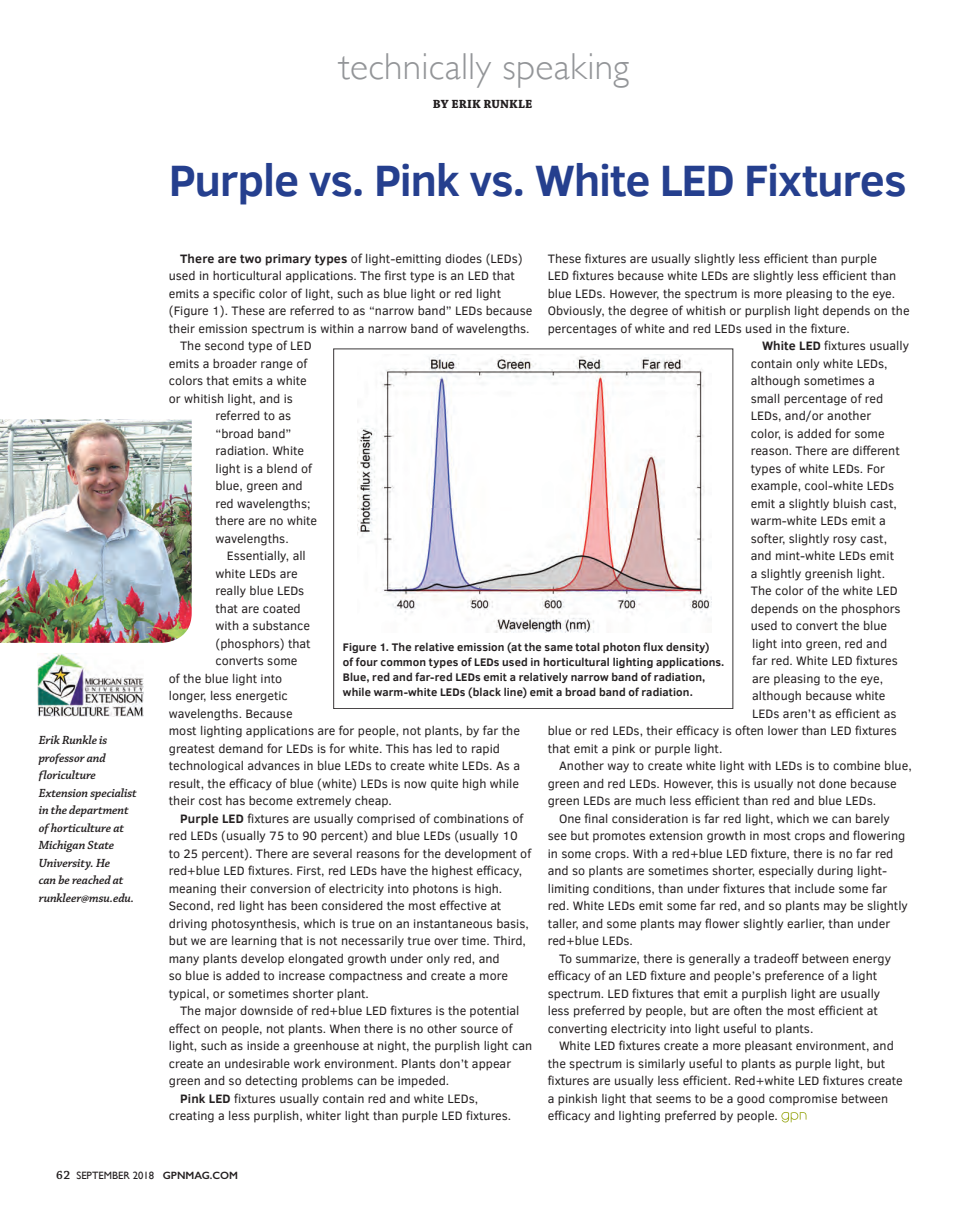
<style>
.page{position:relative;width:968px;height:1215px;background:#fff}
.page>*{position:absolute;margin:0;border:0;box-sizing:border-box;transform-origin:0 0}
.t1{font:700 45px "Clear Sans";letter-spacing:-.025em;color:#253f8e}
.t2{font:300 37.5px "Gill Sans";letter-spacing:.005em;color:#939598}
.Body_GPN_2018{font:12.5px/17.5px "Clear Sans";color:#231f20}
.Author_Bio{font:italic 600 12.5px/17.5px "Chaparral Pro";letter-spacing:-.01em;color:#231f20}
.Byline{font:700 12.5px "Chaparral Pro";letter-spacing:.01em;color:#231f20}
.Captions_2018{font:700 11.25px/15px "Clear Sans";letter-spacing:.01em;color:#231f20}
.t3{font:10.62px "Gill Sans";color:#231f20}
.s1{font-weight:700}
.s2{font-family:"Chaparral Pro";font-weight:600;font-size:12.5px}
.s3{font-weight:600}
</style>
<div class="page">
<img style="left:0;top:419px;width:192px;height:224px">
<img style="left:37px;top:654px;width:107px;height:63px">
<svg style="left:781px;top:1112px;width:25px;height:10px"></svg>
<img style="left:358px;top:355px;width:353px;height:278px">
<div style="left:333px;top:349px;width:400px;height:360px;border:1px solid #231f20"></div>
<p class="t2" style="left:339px;top:37px;width:292px">technically speaking</p>
<p class="Byline" style="left:433px;top:96px;width:101px">BY ERIK RUNKLE</p>
<p class="Author_Bio" style="left:39px;top:732px;width:100px">Erik Runkle is professor and floriculture<br>Extension specialist in the department of horticulture at<br>Michigan State<br>University. He<br>can be reached at runkleer@msu.edu.</p>
<p class="t1" style="left:169px;top:148px;width:739px">Purple vs. Pink vs. White LED Fixtures</p>
<p class="Body_GPN_2018" style="left:547px;top:249px;width:363px">These fixtures are usually slightly less efficient than purple<br>LED fixtures because white LEDs are slightly less efficient than blue LEDs. However, the spectrum is more pleasing to the eye.<br>Obviously, the degree of whitish or purplish light depends on the percentages of white and red LEDs used in the fixture.</p>
<p class="Body_GPN_2018" style="left:762px;top:337px;width:149px"><span class="s1">White LED</span> fixtures usually</p>
<p class="Body_GPN_2018" style="left:750px;top:354px;width:138px">contain only white LEDs,</p>
<p class="Body_GPN_2018" style="left:750px;top:372px;width:126px">although sometimes a</p>
<p class="Body_GPN_2018" style="left:750px;top:389px;width:134px">small percentage of red</p>
<p class="Body_GPN_2018" style="left:750px;top:407px;width:122px">LEDs, and/or another</p>
<p class="Body_GPN_2018" style="left:750px;top:424px;width:135px">color, is added for some</p>
<p class="Body_GPN_2018" style="left:750px;top:442px;width:150px">reason. There are different</p>
<p class="Body_GPN_2018" style="left:750px;top:459px;width:136px">types of white LEDs. For</p>
<p class="Body_GPN_2018" style="left:750px;top:477px;width:145px">example, cool-white LEDs</p>
<p class="Body_GPN_2018" style="left:750px;top:494px;width:148px">emit a slightly bluish cast,</p>
<p class="Body_GPN_2018" style="left:750px;top:512px;width:137px">warm-white LEDs emit a</p>
<p class="Body_GPN_2018" style="left:750px;top:529px;width:138px">softer, slightly rosy cast,</p>
<p class="Body_GPN_2018" style="left:750px;top:547px;width:145px">and mint-white LEDs emit</p>
<p class="Body_GPN_2018" style="left:750px;top:564px;width:136px">a slightly greenish light.</p>
<p class="Body_GPN_2018" style="left:750px;top:582px;width:148px">The color of the white LED</p>
<p class="Body_GPN_2018" style="left:750px;top:599px;width:151px">depends on the phosphors</p>
<p class="Body_GPN_2018" style="left:750px;top:617px;width:138px">used to convert the blue</p>
<p class="Body_GPN_2018" style="left:752px;top:634px;width:136px">light into green, red and</p>
<p class="Body_GPN_2018" style="left:752px;top:652px;width:147px">far red. White LED fixtures</p>
<p class="Body_GPN_2018" style="left:752px;top:669px;width:132px">are pleasing to the eye,</p>
<p class="Body_GPN_2018" style="left:752px;top:687px;width:135px">although because white</p>
<p class="Body_GPN_2018" style="left:752px;top:704px;width:146px">LEDs aren’t as efficient as</p>
<p class="Body_GPN_2018" style="left:547px;top:722px;width:350px">blue or red LEDs, their efficacy is often lower than LED fixtures</p>
<p class="Body_GPN_2018" style="left:547px;top:739px;width:176px">that emit a pink or purple light.</p>
<p class="Body_GPN_2018" style="left:547px;top:757px;width:365px;text-indent:11px">Another way to create white light with LEDs is to combine blue, green and red LEDs. However, this is usually not done because green LEDs are much less efficient than red and blue LEDs.</p>
<p class="Body_GPN_2018" style="left:547px;top:809px;width:362px;text-indent:11px">One final consideration is far red light, which we can barely see but promotes extension growth in most crops and flowering in some crops. With a red+blue LED fixture, there is no far red and so plants are sometimes shorter, especially during light&shy;limiting conditions, than under fixtures that include some far red. White LEDs emit some far red, and so plants may be slightly taller, and some plants may flower slightly earlier, than under red+blue LEDs.</p>
<p class="Body_GPN_2018" style="left:548px;top:949px;width:345px;text-indent:11px">To summarize, there is generally a tradeoff between energy efficacy of an LED fixture and people’s preference of a light spectrum. LED fixtures that emit a purplish light are usually less preferred by people, but are often the most efficient at converting electricity into light useful to plants.</p>
<p class="Body_GPN_2018" style="left:548px;top:1037px;width:356px;text-indent:11px">White LED fixtures create a more pleasant environment, and the spectrum is similarly useful to plants as purple light, but fixtures are usually less efficient. Red+white LED fixtures create a pinkish light that seems to be a good compromise between efficacy and lighting preferred by people.</p>
<p class="Body_GPN_2018" style="left:169px;top:249px;width:365px;text-indent:11px"><span class="s1">There are two primary types</span> of light-emitting diodes (LEDs) used in horticultural applications. The first type is an LED that emits a specific color of light, such as blue light or red light (Figure 1). These are referred to as “narrow band” LEDs because their emission spectrum is within a narrow band of wavelengths.</p>
<p class="Body_GPN_2018" style="left:180px;top:337px;width:133px">The second type of LED</p>
<p class="Body_GPN_2018" style="left:169px;top:354px;width:140px">emits a broader range of</p>
<p class="Body_GPN_2018" style="left:169px;top:372px;width:140px">colors that emits a white</p>
<p class="Body_GPN_2018" style="left:169px;top:389px;width:126px">or whitish light, and is</p>
<p class="Body_GPN_2018" style="left:215px;top:407px;width:77px">referred to as</p>
<p class="Body_GPN_2018" style="left:215px;top:424px;width:77px">“broad band”</p>
<p class="Body_GPN_2018" style="left:215px;top:442px;width:90px">radiation. White</p>
<p class="Body_GPN_2018" style="left:215px;top:459px;width:98px">light is a blend of</p>
<p class="Body_GPN_2018" style="left:215px;top:477px;width:89px">blue, green and</p>
<p class="Body_GPN_2018" style="left:215px;top:494px;width:96px">red wavelengths;</p>
<p class="Body_GPN_2018" style="left:215px;top:512px;width:103px">there are no white</p>
<p class="Body_GPN_2018" style="left:215px;top:529px;width:75px">wavelengths.</p>
<p class="Body_GPN_2018" style="left:227px;top:547px;width:81px">Essentially, all</p>
<p class="Body_GPN_2018" style="left:215px;top:564px;width:84px">white LEDs are</p>
<p class="Body_GPN_2018" style="left:215px;top:582px;width:90px">really blue LEDs</p>
<p class="Body_GPN_2018" style="left:215px;top:599px;width:87px">that are coated</p>
<p class="Body_GPN_2018" style="left:215px;top:617px;width:96px">with a substance</p>
<p class="Body_GPN_2018" style="left:215px;top:634px;width:97px">(phosphors) that</p>
<p class="Body_GPN_2018" style="left:215px;top:652px;width:83px">converts some</p>
<p class="Body_GPN_2018" style="left:169px;top:669px;width:115px">of the blue light into</p>
<p class="Body_GPN_2018" style="left:169px;top:687px;width:121px">longer, less energetic</p>
<p class="Body_GPN_2018" style="left:169px;top:704px;width:125px">wavelengths. Because</p>
<p class="Body_GPN_2018" style="left:169px;top:722px;width:352px">most lighting applications are for people, not plants, by far the</p>
<p class="Body_GPN_2018" style="left:169px;top:739px;width:333px">greatest demand for LEDs is for white. This has led to rapid</p>
<p class="Body_GPN_2018" style="left:169px;top:757px;width:353px">technological advances in blue LEDs to create white LEDs. As a</p>
<p class="Body_GPN_2018" style="left:169px;top:774px;width:352px">result, the efficacy of blue (white) LEDs is now quite high while</p>
<p class="Body_GPN_2018" style="left:169px;top:792px;width:224px">their cost has become extremely cheap.</p>
<p class="Body_GPN_2018" style="left:169px;top:809px;width:364px;text-indent:11px"><span class="s1">Purple LED</span> fixtures are usually comprised of combinations of red LEDs (usually 75 to 90 percent) and blue LEDs (usually 10 to 25 percent). There are several reasons for the development of red+blue LED fixtures. First, red LEDs have the highest efficacy, meaning their conversion of electricity into photons is high.<br>Second, red light has been considered the most effective at driving photosynthesis, which is true on an instantaneous basis, but we are learning that is not necessarily true over time. Third, many plants develop elongated growth under only red, and<br>so blue is added to increase compactness and create a more typical, or sometimes shorter plant.</p>
<p class="Body_GPN_2018" style="left:169px;top:1002px;width:365px;text-indent:11px">The major downside of red+blue LED fixtures is the potential effect on people, not plants. When there is no other source of light, such as inside a greenhouse at night, the purplish light can create an undesirable work environment. Plants don’t appear green and so detecting problems can be impeded.</p>
<p class="Body_GPN_2018" style="left:169px;top:1089px;width:344px;text-indent:11px"><span class="s1">Pink LED</span> fixtures usually contain red and white LEDs, creating a less purplish, whiter light than purple LED fixtures.</p>
<p class="Captions_2018" style="left:343px;top:639px;width:383px">Figure 1. The relative emission (at the same total photon flux density)<br>of four common types of LEDs used in horticultural lighting applications.<br>Blue, red and far-red LEDs emit a relatively narrow band of radiation, while warm-white LEDs (black line) emit a broad band of radiation.</p>
<p class="t3" style="left:56px;top:1169px;width:183px"><span class="s2">62</span> SEPTEMBER 2018 <span class="s3">GPNMAG.COM</span></p>
</div>
